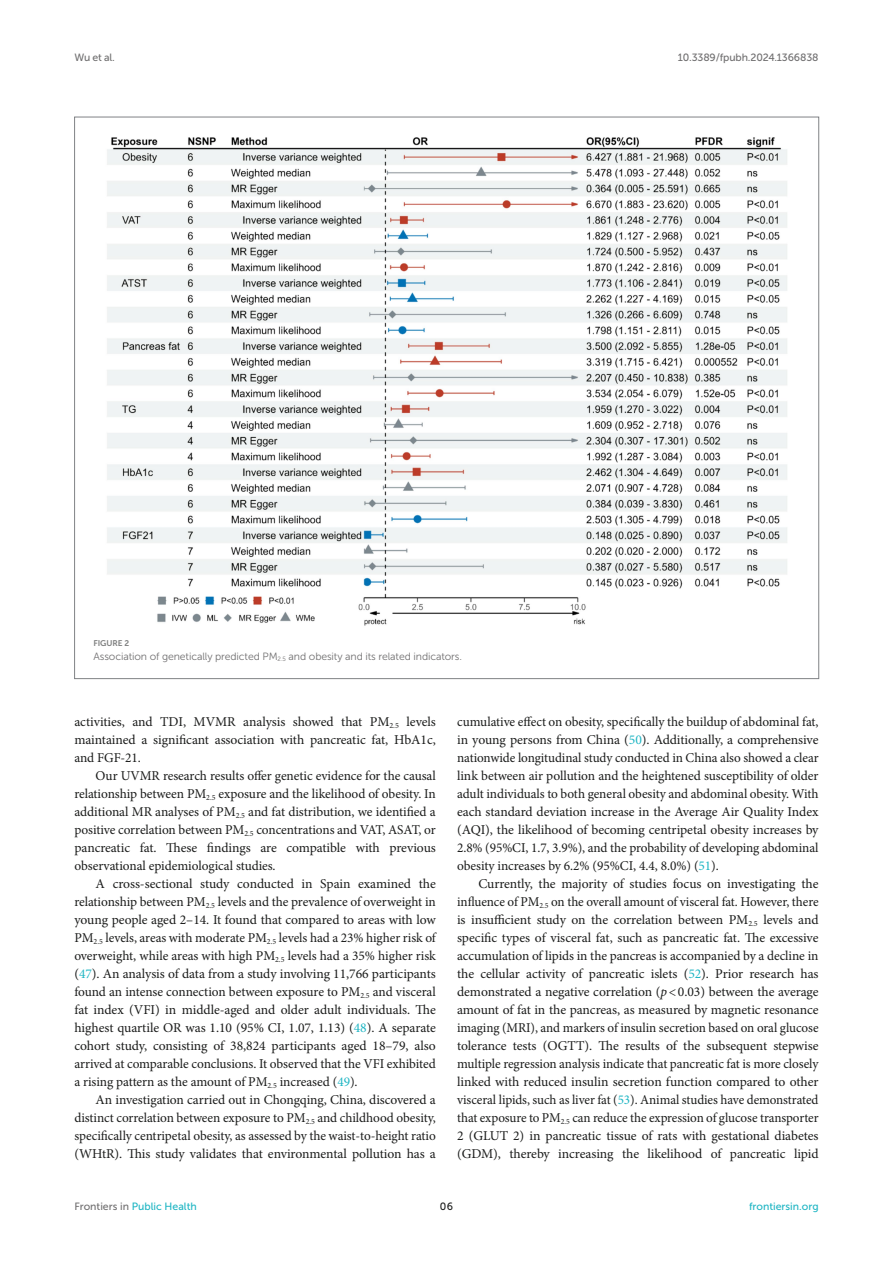
<style>
.page{position:relative;width:893px;height:1263px;background:#fff}
.page>*{position:absolute;margin:0;border:0;box-sizing:border-box;transform-origin:0 0}
.TEXT{font:13.5px/18px "Minion Pro";letter-spacing:-.005em;color:#1b1c1b;text-align:justify}
.TEXT_FLUSH{font:13.5px/18px "Minion Pro";letter-spacing:-.005em;color:#1b1c1b;text-align:justify}
.FIG_LEG{font:10.5px "Museo Sans 300";letter-spacing:-.01em;color:#706f70}
.t1{font:10.5px "Museo Sans 500";color:#1db5c3}
.t2{font:10.5px "Museo Sans 500";letter-spacing:-.015em;color:#706f70}
.t3{font:10.5px "Museo Sans 500";color:#1b1c1b}
.FIG_HD{font:8.25px "Museo Sans 700";letter-spacing:-.01em;color:#7e7f7f}
.s1{color:#1db5c3}
.s2{font-style:italic}
.s3{color:#706f70}
</style>
<div class="page">
<img style="left:107px;top:137px;width:680px;height:489px">
<p class="t2" style="left:74px;top:51px;width:42px">Wu et al.</p>
<p class="t2" style="left:678px;top:51px;width:142px">10.3389/fpubh.2024.1366838</p>
<p class="FIG_HD" style="left:94px;top:639px;width:37px">FIGURE 2</p>
<p class="FIG_LEG" style="left:94px;top:650px;width:370px">Association of genetically predicted PM<sub>2.5</sub> and obesity and its related indicators.</p>
<p class="TEXT_FLUSH" style="left:74px;top:713px;width:363px">activities, and TDI, MVMR analysis showed that PM<sub>2.5</sub> levels maintained a significant association with pancreatic fat, HbA1c, and FGF-21.</p>
<p class="TEXT" style="left:74px;top:767px;width:363px;text-indent:21px">Our UVMR research results offer genetic evidence for the causal relationship between PM<sub>2.5</sub> exposure and the likelihood of obesity. In additional MR analyses of PM<sub>2.5</sub> and fat distribution, we identified a positive correlation between PM<sub>2.5</sub> concentrations and VAT, ASAT, or pancreatic fat. These findings are compatible with previous observational epidemiological studies.</p>
<p class="TEXT" style="left:74px;top:875px;width:363px;text-indent:21px">A cross-sectional study conducted in Spain examined the relationship between PM<sub>2.5</sub> levels and the prevalence of overweight in young people aged 2–14. It found that compared to areas with low PM<sub>2.5</sub> levels, areas with moderate PM<sub>2.5</sub> levels had a 23% higher risk of overweight, while areas with high PM<sub>2.5</sub> levels had a 35% higher risk (<span class="s1">47</span>). An analysis of data from a study involving 11,766 participants found an intense connection between exposure to PM<sub>2.5</sub> and visceral fat index (VFI) in middle-aged and older adult individuals. The highest quartile OR was 1.10 (95% CI, 1.07, 1.13) (<span class="s1">48</span>). A separate cohort study, consisting of 38,824 participants aged 18–79, also arrived at comparable conclusions. It observed that the VFI exhibited a rising pattern as the amount of PM<sub>2.5</sub> increased (<span class="s1">49</span>).</p>
<p class="TEXT" style="left:74px;top:1091px;width:363px;text-indent:21px">An investigation carried out in Chongqing, China, discovered a distinct correlation between exposure to PM<sub>2.5</sub> and childhood obesity, specifically centripetal obesity, as assessed by the waist-to-height ratio (WHtR). This study validates that environmental pollution has a</p>
<p class="TEXT" style="left:457px;top:713px;width:363px">cumulative effect on obesity, specifically the buildup of abdominal fat, in young persons from China (<span class="s1">50</span>). Additionally, a comprehensive nationwide longitudinal study conducted in China also showed a clear link between air pollution and the heightened susceptibility of older adult individuals to both general obesity and abdominal obesity. With each standard deviation increase in the Average Air Quality Index (AQI), the likelihood of becoming centripetal obesity increases by 2.8% (95%CI, 1.7, 3.9%), and the probability of developing abdominal obesity increases by 6.2% (95%CI, 4.4, 8.0%) (<span class="s1">51</span>).</p>
<p class="TEXT" style="left:457px;top:875px;width:363px;text-indent:21px">Currently, the majority of studies focus on investigating the influence of PM<sub>2.5</sub> on the overall amount of visceral fat. However, there is insufficient study on the correlation between PM<sub>2.5</sub> levels and specific types of visceral fat, such as pancreatic fat. The excessive accumulation of lipids in the pancreas is accompanied by a decline in the cellular activity of pancreatic islets (<span class="s1">52</span>). Prior research has demonstrated a negative correlation (<span class="s2">p</span>&lt;0.03) between the average amount of fat in the pancreas, as measured by magnetic resonance imaging (MRI), and markers of insulin secretion based on oral glucose tolerance tests (OGTT). The results of the subsequent stepwise multiple regression analysis indicate that pancreatic fat is more closely linked with reduced insulin secretion function compared to other visceral lipids, such as liver fat (<span class="s1">53</span>). Animal studies have demonstrated that exposure to PM<sub>2.5</sub> can reduce the expression of glucose transporter 2 (GLUT 2) in pancreatic tissue of rats with gestational diabetes (GDM), thereby increasing the likelihood of pancreatic lipid</p>
<p class="t1" style="left:74px;top:1200px;width:124px"><span class="s3">Frontiers in</span> Public Health</p>
<p class="t3" style="left:440px;top:1200px;width:15px">06</p>
<p class="t1" style="left:749px;top:1200px;width:71px">frontiersin.org</p>
</div>
